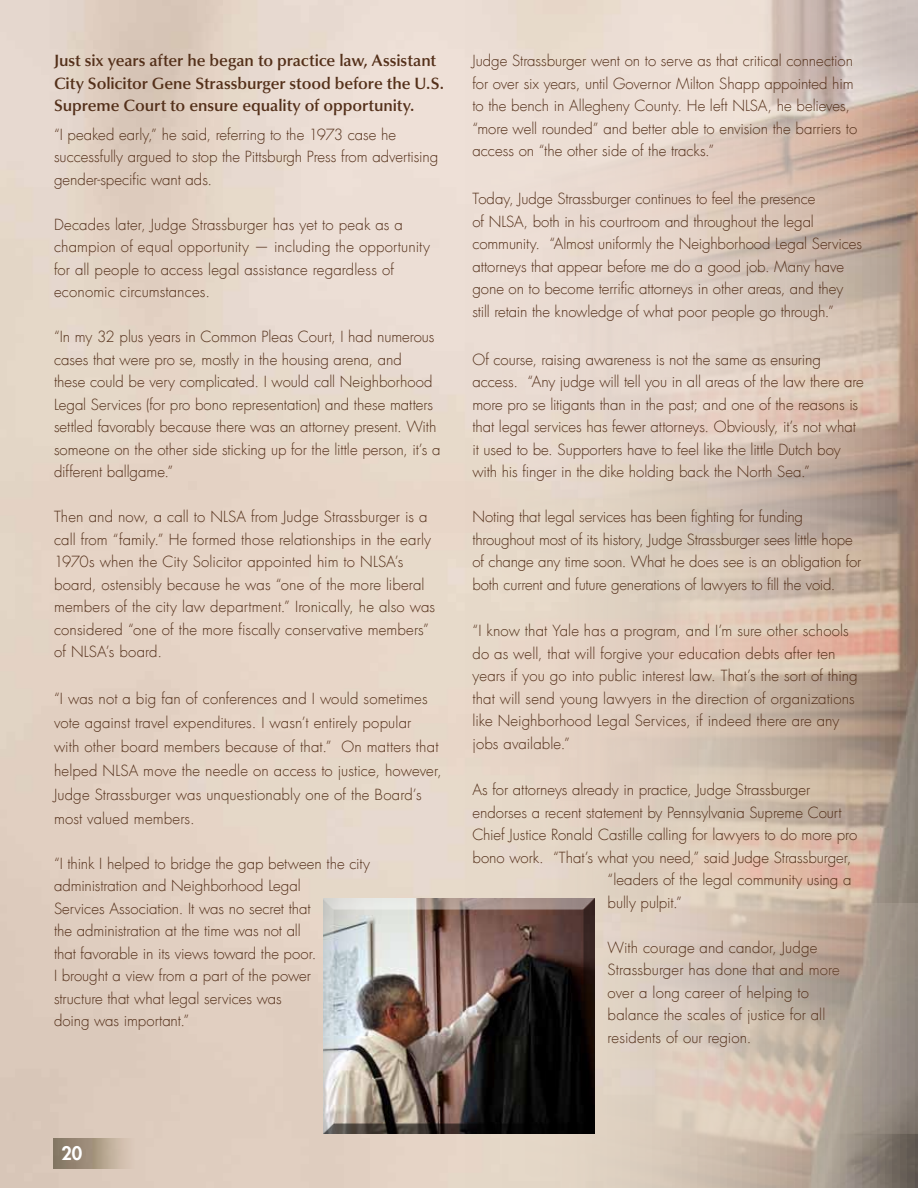
<style>
.page{position:relative;width:918px;height:1188px;background:#fff}
.page>*{position:absolute;margin:0;border:0;box-sizing:border-box;transform-origin:0 0}
.t1{font:800 18px "Futura LT";color:#fff}
.t2{font:600 16.5px/22.5px "Optima LT";letter-spacing:-.005em;color:#54301a}
.t3{font:300 15px/22.5px "Futura LT";color:#54301a}
</style>
<div class="page">
<img style="left:0;top:0;width:918px;height:1188px">
<div style="left:322px;top:898px;width:273px;height:237px;background:#000;opacity:.75"></div>
<img style="left:806px;top:904px;width:112px;height:230px">
<img style="left:53px;top:1139px;width:81px;height:30px">
<p class="t2" style="left:54px;top:49px;width:391px">Just six years after he began to practice law, Assistant<br>City Solicitor Gene Strassburger stood before the U.S.<br>Supreme Court to ensure equality of opportunity.</p>
<p class="t3" style="left:54px;top:123px;width:386px">“I peaked early,” he said, referring to the 1973 case he successfully argued to stop the Pittsburgh Press from advertising gender-specific want ads.</p>
<p class="t3" style="left:54px;top:213px;width:377px">Decades later, Judge Strassburger has yet to peak as a champion of equal opportunity — including the opportunity for all people to access legal assistance regardless of economic circumstances.</p>
<p class="t3" style="left:54px;top:326px;width:388px">“In my 32 plus years in Common Pleas Court, I had numerous cases that were pro se, mostly in the housing arena, and<br>these could be very complicated. I would call Neighborhood Legal Services (for pro bono representation) and these matters settled favorably because there was an attorney present. With someone on the other side sticking up for the little person, it’s a different ballgame.”</p>
<p class="t3" style="left:54px;top:506px;width:383px">Then and now, a call to NLSA from Judge Strassburger is a call from “family.” He formed those relationships in the early 1970s when the City Solicitor appointed him to NLSA’s board, ostensibly because he was “one of the more liberal members of the city law department.” Ironically, he also was considered “one of the more fiscally conservative members” of NLSA’s board.</p>
<p class="t3" style="left:54px;top:687px;width:389px;line-height:24px">“I was not a big fan of conferences and I would sometimes vote against travel expenditures. I wasn’t entirely popular<br>with other board members because of that.” On matters that helped NLSA move the needle on access to justice, however, Judge Strassburger was unquestionably one of the Board’s most valued members.</p>
<p class="t3" style="left:54px;top:852px;width:318px">“I think I helped to bridge the gap between the city administration and Neighborhood Legal<br>Services Association. It was no secret that<br>the administration at the time was not all<br>that favorable in its views toward the poor.<br>I brought a view from a part of the power<br>structure that what legal services was<br>doing was important.”</p>
<p class="t3" style="left:472px;top:50px;width:386px">Judge Strassburger went on to serve as that critical connection for over six years, until Governor Milton Shapp appointed him to the bench in Allegheny County. He left NLSA, he believes, “more well rounded” and better able to envision the barriers to access on “the other side of the tracks.”</p>
<p class="t3" style="left:472px;top:188px;width:391px">Today, Judge Strassburger continues to feel the presence<br>of NLSA, both in his courtroom and throughout the legal community. “Almost uniformly the Neighborhood Legal Services attorneys that appear before me do a good job. Many have gone on to become terrific attorneys in other areas, and they still retain the knowledge of what poor people go through.”</p>
<p class="t3" style="left:472px;top:349px;width:393px">Of course, raising awareness is not the same as ensuring access. “Any judge will tell you in all areas of the law there are more pro se litigants than in the past; and one of the reasons is that legal services has fewer attorneys. Obviously, it’s not what it used to be. Supporters have to feel like the little Dutch boy with his finger in the dike holding back the North Sea.”</p>
<p class="t3" style="left:472px;top:506px;width:390px">Noting that legal services has been fighting for funding throughout most of its history, Judge Strassburger sees little hope of change any time soon. What he does see is an obligation for both current and future generations of lawyers to fill the void.</p>
<p class="t3" style="left:472px;top:620px;width:387px">“I know that Yale has a program, and I’m sure other schools do as well, that will forgive your education debts after ten years if you go into public interest law. That’s the sort of thing that will send young lawyers in the direction of organizations like Neighborhood Legal Services, if indeed there are any jobs available.”</p>
<p class="t3" style="left:472px;top:779px;width:339px">As for attorneys already in practice, Judge Strassburger</p>
<p class="t3" style="left:472px;top:802px;width:371px">endorses a recent statement by Pennsylvania Supreme Court</p>
<p class="t3" style="left:472px;top:824px;width:386px">Chief Justice Ronald Castille calling for lawyers to do more pro</p>
<p class="t3" style="left:472px;top:847px;width:381px">bono work. “That’s what you need,” said Judge Strassburger,</p>
<p class="t3" style="left:608px;top:869px;width:245px">“leaders of the legal community using a</p>
<p class="t3" style="left:608px;top:892px;width:76px">bully pulpit.”</p>
<p class="t3" style="left:608px;top:937px;width:234px">With courage and candor, Judge<br>Strassburger has done that and more over a long career of helping to balance the scales of justice for all residents of our region.</p>
<p class="t1" style="left:62px;top:1141px;width:22px">20</p>
</div>
